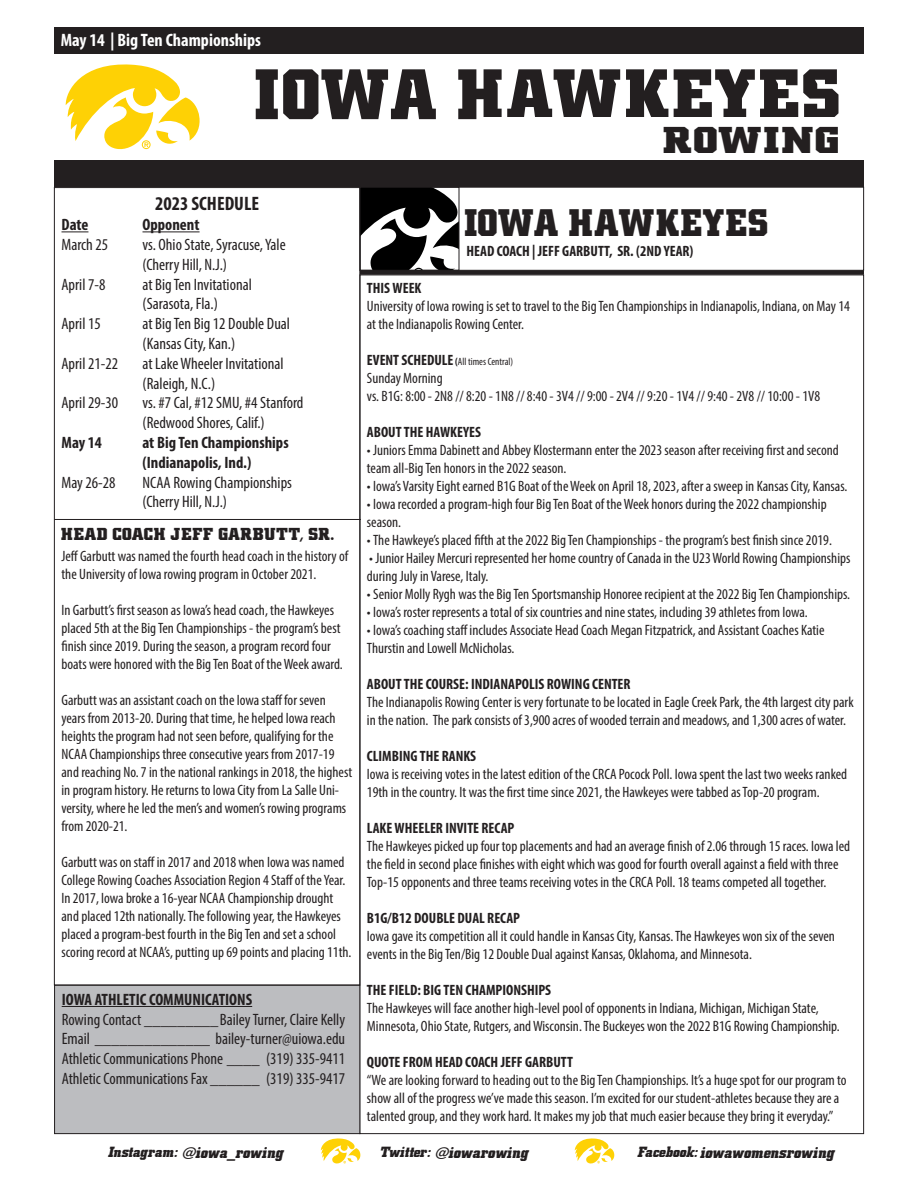
<style>
.page{position:relative;width:918px;height:1188px;background:#fff}
.page>*{position:absolute;margin:0;border:0;box-sizing:border-box;transform-origin:0 0}
.t1{font:700 72px "Hawkeye";letter-spacing:.02em;color:#231f20}
.t2{font:700 39px "Hawkeye";letter-spacing:.01em;color:#231f20;scale:.96 1}
.t3{font:700 37.95px "Hawkeye";letter-spacing:.02em;color:#231f20;scale:1.2 1}
.t4{font:700 36px "Hawkeye";letter-spacing:.02em;color:#231f20}
.t5{font:700 condensed 19.5px "Myriad Pro";color:#231f20}
.t6{font:700 condensed 18px "Myriad Pro";color:#fff}
.t7{font:700 17.7px "Hawkeye";letter-spacing:.02em;color:#231f20}
.t8{font:condensed 16.5px "Myriad Pro";color:#231f20}
.t9{font:700 condensed 16.5px "Myriad Pro";color:#231f20}
.t10{font:italic 700 16.05px "Hawkeye";color:#231f20}
.t11{font:condensed 15px/18px "Myriad Pro";color:#231f20}
.t12{font:700 condensed 15px "Myriad Pro";color:#231f20}
.t13{font:italic 700 15px "Hawkeye";color:#231f20}
.t14{font:condensed 10.5px "Myriad Pro";color:#231f20}
.s1{font-weight:700;font-size:15px}
.s2{font-weight:700}
</style>
<div class="page">
<div style="left:54px;top:27px;width:810px;height:27px;background:#231f20"></div>
<svg style="left:65px;top:64px;width:135px;height:86px"></svg>
<div style="left:54px;top:160px;width:810px;height:27px;background:#231f20"></div>
<svg style="left:321px;top:1138px;width:39px;height:26px"></svg>
<svg style="left:575px;top:1138px;width:39px;height:26px"></svg>
<svg style="left:62px;top:231px;width:26px;height:1px"></svg>
<hr style="left:142px;top:231px;width:58px;height:1px;background:#231f20">
<div style="left:55px;top:985px;width:305px;height:149px;background:#bcbdc0"></div>
<hr style="left:62px;top:1006px;width:190px;height:1px;background:#231f20">
<div style="left:54px;top:985px;width:306px;height:149px;border:1px solid #231f20"></div>
<svg style="left:362px;top:189px;width:95px;height:80px"></svg>
<div style="left:360px;top:187px;width:99px;height:84px;border:1px solid #231f20"></div>
<div style="left:360px;top:270px;width:504px;height:5px;background:#231f20"></div>
<hr style="left:54px;top:519px;width:307px;height:1px;background:#231f20">
<p class="t6" style="left:61px;top:29px;width:202px">May 14 | Big Ten Championships</p>
<h1 class="t1" style="left:256px;top:54px;width:588px">IOWA HAWKEYES</h1>
<h3 class="t4" style="left:490px;top:117px;width:339px">MEN’S GYMNASTICS</h3>
<p class="t3" style="left:664px;top:118px;width:148px">ROWING</p>
<p class="t5" style="left:155px;top:192px;width:105px">2023 SCHEDULE</p>
<p class="t9" style="left:62px;top:214px;width:28px">Date</p>
<p class="t9" style="left:142px;top:214px;width:59px">Opponent</p>
<p class="t8" style="left:62px;top:235px;width:48px">March 25</p>
<p class="t8" style="left:142px;top:235px;width:145px">vs. Ohio State, Syracuse, Yale</p>
<p class="t8" style="left:142px;top:254px;width:86px">(Cherry Hill, N.J.)</p>
<p class="t8" style="left:62px;top:274px;width:45px">April 7-8</p>
<p class="t8" style="left:142px;top:274px;width:111px">at Big Ten Invitational</p>
<p class="t8" style="left:142px;top:294px;width:77px">(Sarasota, Fla.)</p>
<p class="t8" style="left:62px;top:314px;width:41px">April 15</p>
<p class="t8" style="left:142px;top:314px;width:149px">at Big Ten Big 12 Double Dual</p>
<p class="t8" style="left:142px;top:334px;width:94px">(Kansas City, Kan.)</p>
<p class="t8" style="left:62px;top:353px;width:58px">April 21-22</p>
<p class="t8" style="left:142px;top:353px;width:143px">at Lake Wheeler Invitational</p>
<p class="t8" style="left:142px;top:373px;width:74px">(Raleigh, N.C.)</p>
<p class="t8" style="left:62px;top:393px;width:58px">April 29-30</p>
<p class="t8" style="left:142px;top:393px;width:163px">vs. #7 Cal, #12 SMU, #4 Stanford</p>
<p class="t8" style="left:142px;top:413px;width:124px">(Redwood Shores, Calif.)</p>
<p class="t9" style="left:62px;top:432px;width:42px">May 14</p>
<p class="t9" style="left:142px;top:432px;width:148px">at Big Ten Championships</p>
<p class="t9" style="left:142px;top:452px;width:110px">(Indianapolis, Ind.)</p>
<p class="t8" style="left:62px;top:472px;width:56px">May 26-28</p>
<p class="t8" style="left:142px;top:472px;width:151px">NCAA Rowing Championships</p>
<p class="t8" style="left:142px;top:492px;width:86px">(Cherry Hill, N.J.)</p>
<p class="t7" style="left:62px;top:524px;width:274px">HEAD COACH JEFF GARBUTT, SR.</p>
<p class="t11" style="left:62px;top:547px;width:288px">Jeff Garbutt was named the fourth head coach in the history of the University of Iowa rowing program in October 2021.</p>
<p class="t11" style="left:62px;top:601px;width:283px">In Garbutt’s first season as Iowa’s head coach, the Hawkeyes placed 5th at the Big Ten Championships - the program’s best finish since 2019. During the season, a program record four boats were honored with the Big Ten Boat of the Week award.</p>
<p class="t11" style="left:62px;top:691px;width:292px">Garbutt was an assistant coach on the Iowa staff for seven years from 2013-20. During that time, he helped Iowa reach heights the program had not seen before, qualifying for the NCAA Championships three consecutive years from 2017-19 and reaching No. 7 in the national rankings in 2018, the highest in program history. He returns to Iowa City from La Salle Uni&shy;versity, where he led the men’s and women’s rowing programs from 2020-21.</p>
<p class="t11" style="left:62px;top:853px;width:292px">Garbutt was on staff in 2017 and 2018 when Iowa was named College Rowing Coaches Association Region 4 Staff of the Year.<br>In 2017, Iowa broke a 16-year NCAA Championship drought and placed 12th nationally. The following year, the Hawkeyes placed a program-best fourth in the Big Ten and set a school scoring record at NCAA’s, putting up 69 points and placing 11th.</p>
<p class="t9" style="left:62px;top:989px;width:192px">IOWA ATHLETIC COMMUNICATIONS</p>
<p class="t8" style="left:62px;top:1009px;width:285px">Rowing Contact _________Bailey Turner, Claire Kelly</p>
<p class="t8" style="left:62px;top:1029px;width:285px">Email ______________ bailey-turner@uiowa.edu</p>
<p class="t8" style="left:62px;top:1049px;width:285px">Athletic Communications Phone ____ (319) 335-9411</p>
<p class="t8" style="left:62px;top:1069px;width:285px">Athletic Communications Fax ______ (319) 335-9417</p>
<p class="t2" style="left:465px;top:200px;width:318px">IOWA HAWKEYES</p>
<p class="t12" style="left:466px;top:242px;width:229px">HEAD COACH | JEFF GARBUTT, SR. (2ND YEAR)</p>
<p class="t12" style="left:367px;top:279px;width:56px">THIS WEEK</p>
<p class="t11" style="left:367px;top:297px;width:485px">University of Iowa rowing is set to travel to the Big Ten Championships in Indianapolis, Indiana, on May 14 at the Indianapolis Rowing Center.</p>
<p class="t14" style="left:367px;top:355px;width:148px"><span class="s1">EVENT SCHEDULE</span> <span class="s2">(</span>All times Central)</p>
<p class="t11" style="left:367px;top:369px;width:77px">Sunday Morning</p>
<p class="t11" style="left:367px;top:387px;width:455px">vs. B1G: 8:00 - 2N8 // 8:20 - 1N8 // 8:40 - 3V4 // 9:00 - 2V4 // 9:20 - 1V4 // 9:40 - 2V8 // 10:00 - 1V8</p>
<p class="t12" style="left:367px;top:423px;width:116px">ABOUT THE HAWKEYES</p>
<p class="t11" style="left:367px;top:441px;width:473px">• Juniors Emma Dabinett and Abbey Klostermann enter the 2023 season after receiving first and second team all-Big Ten honors in the 2022 season.</p>
<p class="t11" style="left:367px;top:477px;width:482px">• Iowa’s Varsity Eight earned B1G Boat of the Week on April 18, 2023, after a sweep in Kansas City, Kansas.</p>
<p class="t11" style="left:367px;top:495px;width:461px">• Iowa recorded a program-high four Big Ten Boat of the Week honors during the 2022 championship season.</p>
<p class="t11" style="left:367px;top:531px;width:467px">• The Hawkeye’s placed fifth at the 2022 Big Ten Championships - the program’s best finish since 2019.</p>
<p class="t11" style="left:367px;top:549px;width:485px">• Junior Hailey Mercuri represented her home country of Canada in the U23 World Rowing Championships during July in Varese, Italy.</p>
<p class="t11" style="left:367px;top:585px;width:485px">• Senior Molly Rygh was the Big Ten Sportsmanship Honoree recipient at the 2022 Big Ten Championships.</p>
<p class="t11" style="left:367px;top:603px;width:442px">• Iowa’s roster represents a total of six countries and nine states, including 39 athletes from Iowa.</p>
<p class="t11" style="left:367px;top:621px;width:459px">• Iowa’s coaching staff includes Associate Head Coach Megan Fitzpatrick, and Assistant Coaches Katie<br>Thurstin and Lowell McNicholas.</p>
<p class="t12" style="left:367px;top:675px;width:265px">ABOUT THE COURSE: INDIANAPOLIS ROWING CENTER</p>
<p class="t11" style="left:367px;top:693px;width:488px">The Indianapolis Rowing Center is very fortunate to be located in Eagle Creek Park, the 4th largest city park in the nation. The park consists of 3,900 acres of wooded terrain and meadows, and 1,300 acres of water.</p>
<p class="t12" style="left:367px;top:747px;width:111px">CLIMBING THE RANKS</p>
<p class="t11" style="left:367px;top:765px;width:482px">Iowa is receiving votes in the latest edition of the CRCA Pocock Poll. Iowa spent the last two weeks ranked<br>19th in the country. It was the first time since 2021, the Hawkeyes were tabbed as Top-20 program.</p>
<p class="t12" style="left:367px;top:819px;width:149px">LAKE WHEELER INVITE RECAP</p>
<p class="t11" style="left:367px;top:837px;width:485px">The Hawkeyes picked up four top placements and had an average finish of 2.06 through 15 races. Iowa led the field in second place finishes with eight which was good for fourth overall against a field with three<br>Top-15 opponents and three teams receiving votes in the CRCA Poll. 18 teams competed all together.</p>
<p class="t12" style="left:367px;top:909px;width:155px">B1G/B12 DOUBLE DUAL RECAP</p>
<p class="t11" style="left:367px;top:927px;width:470px">Iowa gave its competition all it could handle in Kansas City, Kansas. The Hawkeyes won six of the seven events in the Big Ten/Big 12 Double Dual against Kansas, Oklahoma, and Minnesota.</p>
<p class="t12" style="left:367px;top:981px;width:186px">THE FIELD: BIG TEN CHAMPIONSHIPS</p>
<p class="t11" style="left:367px;top:999px;width:474px">The Hawkeyes will face another high-level pool of opponents in Indiana, Michigan, Michigan State,<br>Minnesota, Ohio State, Rutgers, and Wisconsin. The Buckeyes won the 2022 B1G Rowing Championship.</p>
<p class="t12" style="left:367px;top:1053px;width:207px">QUOTE FROM HEAD COACH JEFF GARBUTT</p>
<p class="t11" style="left:367px;top:1071px;width:481px">“We are looking forward to heading out to the Big Ten Championships. It’s a huge spot for our program to show all of the progress we’ve made this season. I’m excited for our student-athletes because they are a talented group, and they work hard. It makes my job that much easier because they bring it everyday.”</p>
<p class="t13" style="left:108px;top:1143px;width:144px">Instagram: iowamgym</p>
<p class="t13" style="left:380px;top:1143px;width:160px">Twitter: @mensgymiowa</p>
<p class="t13" style="left:638px;top:1143px;width:194px">Facebook: iowamensgymnastis</p>
<p class="t10" style="left:181px;top:1143px;width:103px">@iowa_rowing</p>
<p class="t10" style="left:435px;top:1144px;width:95px">@iowarowing</p>
<p class="t10" style="left:700px;top:1144px;width:136px">iowawomensrowing</p>
</div>
